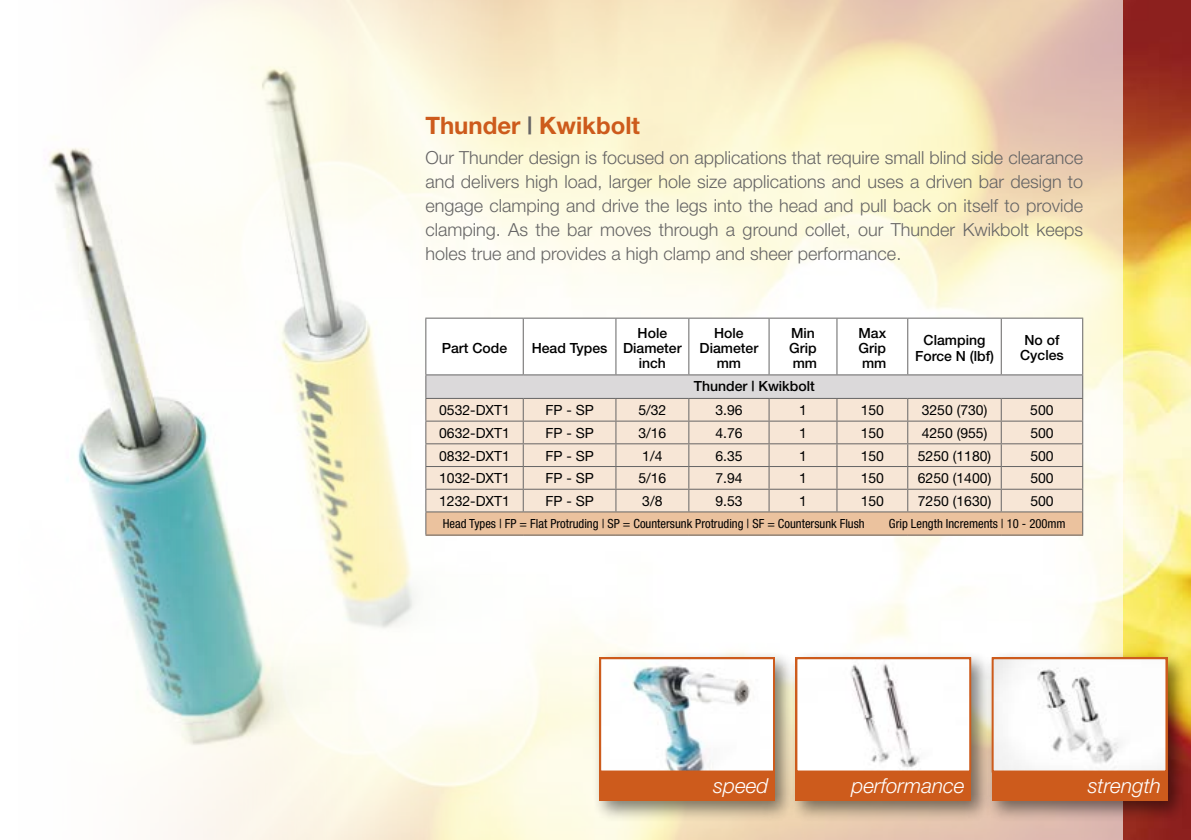
<style>
.page{position:relative;width:1191px;height:840px;background:#fff}
.page>*{position:absolute;margin:0;border:0;box-sizing:border-box;transform-origin:0 0}
.t1{font:700 24px "Helvetica Neue";color:#cd5b1c}
.t2{font:italic 300 20.8px "Helvetica Neue";color:#fff}
.t3{font:300 18px/24px "Helvetica Neue";color:#666565;text-align:justify}
.t4{font:14px "Helvetica Neue";color:#000}
.t5{font:500 14px/15px "Helvetica Neue";color:#000;text-align:center}
.t6{font:condensed 12.6px "Helvetica Neue";color:#000}
.s1{color:#666565}
</style>
<div class="page">
<img style="left:1123px;top:0;width:68px;height:839px">
<svg style="left:968px;top:0;width:155px;height:839px"></svg>
<img style="left:45px;top:0;width:923px;height:839px">
<div style="left:983px;top:648px;width:205px;height:173px;background:#000;opacity:.5"></div>
<div style="left:991px;top:657px;width:176px;height:143px;background:#cd5b1c"></div>
<div style="left:787px;top:648px;width:205px;height:173px;background:#000;opacity:.5"></div>
<div style="left:795px;top:657px;width:176px;height:143px;background:#cd5b1c"></div>
<div style="left:591px;top:648px;width:205px;height:173px;background:#000;opacity:.5"></div>
<div style="left:599px;top:657px;width:176px;height:143px;background:#cd5b1c"></div>
<img style="left:602px;top:660px;width:170px;height:109px">
<div style="left:599px;top:657px;width:176px;height:115px;border:2px solid #cd5b1c"></div>
<img style="left:798px;top:660px;width:170px;height:109px">
<div style="left:795px;top:657px;width:176px;height:115px;border:2px solid #cd5b1c"></div>
<img style="left:994px;top:660px;width:170px;height:109px">
<div style="left:991px;top:657px;width:176px;height:115px;border:2px solid #cd5b1c"></div>
<hr style="left:425px;top:317px;width:98px;height:1px;background:#666565">
<hr style="left:523px;top:317px;width:93px;height:1px;background:#666565">
<hr style="left:616px;top:317px;width:73px;height:1px;background:#666565">
<hr style="left:689px;top:317px;width:80px;height:1px;background:#666565">
<hr style="left:769px;top:317px;width:68px;height:1px;background:#666565">
<hr style="left:837px;top:317px;width:70px;height:1px;background:#666565">
<hr style="left:907px;top:317px;width:94px;height:1px;background:#666565">
<hr style="left:1001px;top:317px;width:82px;height:1px;background:#666565">
<svg style="left:425px;top:318px;width:658px;height:216px"></svg>
<hr style="left:425px;top:534px;width:98px;height:1px;background:#666565">
<hr style="left:523px;top:534px;width:93px;height:1px;background:#666565">
<hr style="left:616px;top:534px;width:73px;height:1px;background:#666565">
<hr style="left:689px;top:534px;width:80px;height:1px;background:#666565">
<hr style="left:769px;top:534px;width:68px;height:1px;background:#666565">
<hr style="left:837px;top:534px;width:70px;height:1px;background:#666565">
<hr style="left:907px;top:534px;width:94px;height:1px;background:#666565">
<hr style="left:1001px;top:534px;width:82px;height:1px;background:#666565">
<h1 class="t1" style="left:425px;top:111px;width:216px">Thunder <span class="s1">|</span> Kwikbolt</h1>
<p class="t3" style="left:425px;top:145px;width:659px">Our Thunder design is focused on applications that require small blind side clearance and delivers high load, larger hole size applications and uses a driven bar design to engage clamping and drive the legs into the head and pull back on itself to provide clamping. As the bar moves through a ground collet, our Thunder Kwikbolt keeps holes true and provides a high clamp and sheer performance.</p>
<p class="t5" style="left:442px;top:340px;width:67px">Part Code</p>
<p class="t5" style="left:532px;top:340px;width:77px">Head Types</p>
<p class="t5" style="left:623px;top:325px;width:60px">Hole<br>Diameter inch</p>
<p class="t5" style="left:699px;top:325px;width:60px">Hole<br>Diameter mm</p>
<p class="t5" style="left:789px;top:325px;width:29px;text-align:left">Min<br>Grip mm</p>
<p class="t5" style="left:858px;top:325px;width:29px;text-align:justify">Max Grip mm</p>
<p class="t5" style="left:915px;top:331px;width:80px;line-height:16px">Clamping<br>Force N (lbf)</p>
<p class="t5" style="left:1020px;top:332px;width:45px">No of<br>Cycles</p>
<p class="t5" style="left:694px;top:378px;width:122px">Thunder | Kwikbolt</p>
<p class="t4" style="left:439px;top:401px;width:72px">0532-DXT1</p>
<p class="t4" style="left:545px;top:401px;width:50px">FP - SP</p>
<p class="t4" style="left:638px;top:401px;width:30px">5/32</p>
<p class="t4" style="left:715px;top:401px;width:29px">3.96</p>
<p class="t4" style="left:799px;top:401px;width:9px">1</p>
<p class="t4" style="left:860px;top:401px;width:25px">150</p>
<p class="t4" style="left:921px;top:401px;width:67px">3250 (730)</p>
<p class="t4" style="left:1030px;top:401px;width:25px">500</p>
<p class="t4" style="left:439px;top:424px;width:72px">0632-DXT1</p>
<p class="t4" style="left:545px;top:424px;width:50px">FP - SP</p>
<p class="t4" style="left:638px;top:424px;width:30px">3/16</p>
<p class="t4" style="left:715px;top:424px;width:29px">4.76</p>
<p class="t4" style="left:799px;top:424px;width:9px">1</p>
<p class="t4" style="left:860px;top:424px;width:25px">150</p>
<p class="t4" style="left:921px;top:424px;width:67px">4250 (955)</p>
<p class="t4" style="left:1030px;top:424px;width:25px">500</p>
<p class="t4" style="left:439px;top:447px;width:72px">0832-DXT1</p>
<p class="t4" style="left:545px;top:447px;width:50px">FP - SP</p>
<p class="t4" style="left:642px;top:447px;width:22px">1/4</p>
<p class="t4" style="left:715px;top:447px;width:29px">6.35</p>
<p class="t4" style="left:799px;top:447px;width:9px">1</p>
<p class="t4" style="left:860px;top:447px;width:25px">150</p>
<p class="t4" style="left:917px;top:447px;width:75px">5250 (1180)</p>
<p class="t4" style="left:1030px;top:447px;width:25px">500</p>
<p class="t4" style="left:439px;top:469px;width:72px">1032-DXT1</p>
<p class="t4" style="left:545px;top:469px;width:50px">FP - SP</p>
<p class="t4" style="left:638px;top:469px;width:30px">5/16</p>
<p class="t4" style="left:715px;top:469px;width:29px">7.94</p>
<p class="t4" style="left:799px;top:469px;width:9px">1</p>
<p class="t4" style="left:860px;top:469px;width:25px">150</p>
<p class="t4" style="left:918px;top:469px;width:75px">6250 (1400)</p>
<p class="t4" style="left:1030px;top:469px;width:25px">500</p>
<p class="t4" style="left:439px;top:492px;width:72px">1232-DXT1</p>
<p class="t4" style="left:545px;top:492px;width:50px">FP - SP</p>
<p class="t4" style="left:642px;top:492px;width:22px">3/8</p>
<p class="t4" style="left:715px;top:492px;width:29px">9.53</p>
<p class="t4" style="left:799px;top:492px;width:9px">1</p>
<p class="t4" style="left:860px;top:492px;width:25px">150</p>
<p class="t4" style="left:918px;top:492px;width:75px">7250 (1630)</p>
<p class="t4" style="left:1030px;top:492px;width:25px">500</p>
<p class="t6" style="left:443px;top:516px;width:423px">Head Types | FP = Flat Protruding | SP = Countersunk Protruding | SF = Countersunk Flush</p>
<p class="t6" style="left:889px;top:516px;width:178px">Grip Length Increments | 10 - 200mm</p>
<p class="t2" style="left:713px;top:772px;width:57px">speed</p>
<p class="t2" style="left:851px;top:772px;width:115px">performance</p>
<p class="t2" style="left:1087px;top:772px;width:75px">strength</p>
</div>
